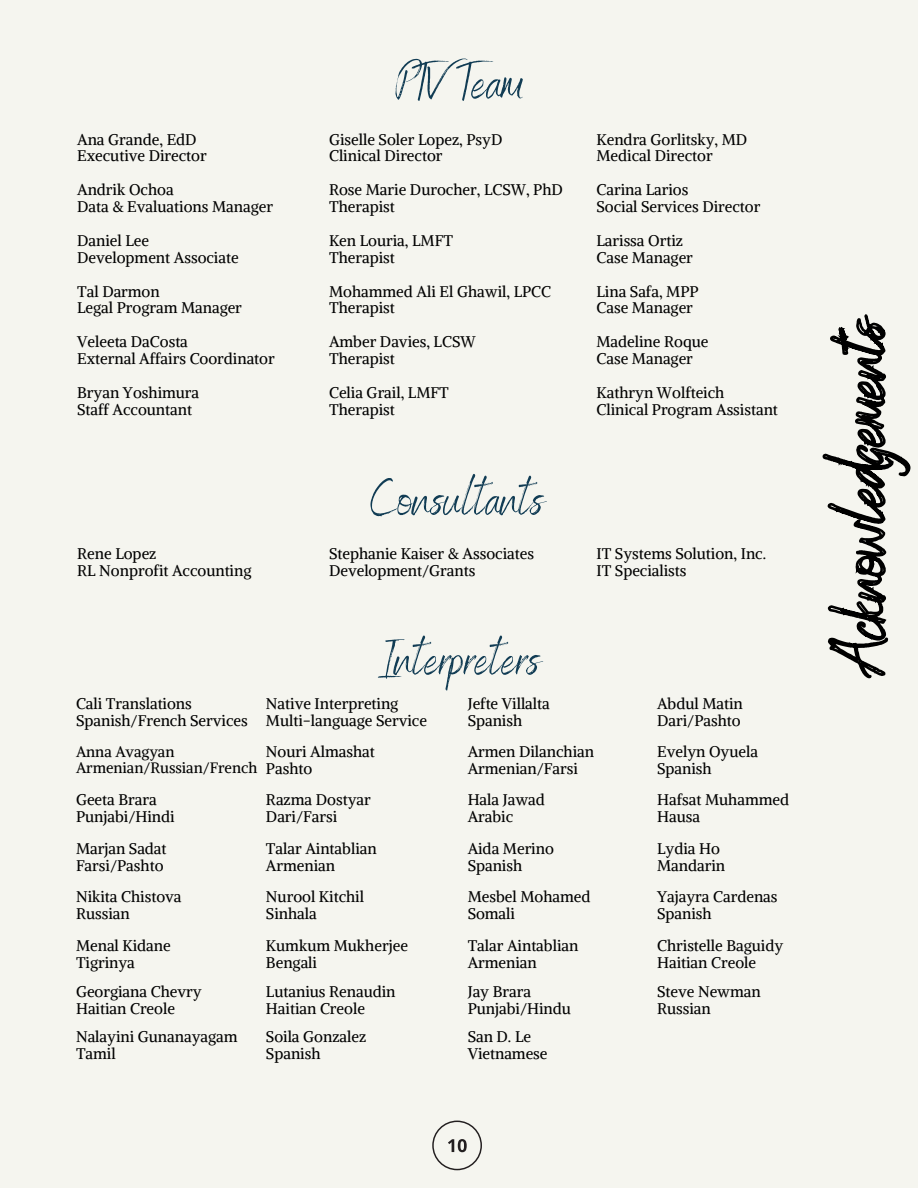
<style>
.page{position:relative;width:918px;height:1188px;background:#f5f5ef}
.page>*{position:absolute;margin:0;border:0;box-sizing:border-box;transform-origin:0 0}
.t1{font:52.5px "Benedict";color:#113c54}
.t2{font:50.85px "Benedict";color:#113c54}
.t3{font:15.45px "Alike";color:#000}
.t4{font:15px "Alike";color:#000}
</style>
<div class="page">
<svg style="left:432px;top:1121px;width:50px;height:49px"></svg>
<svg style="left:822px;top:314px;width:89px;height:365px"></svg>
<h1 class="t1" style="left:395px;top:48px;width:129px">PTVTeam</h1>
<p class="t3" style="left:77px;top:129px;width:121px">Ana Grande, EdD</p>
<p class="t3" style="left:77px;top:146px;width:131px">Executive Director</p>
<p class="t3" style="left:329px;top:129px;width:175px">Giselle Soler Lopez, PsyD</p>
<p class="t3" style="left:329px;top:146px;width:115px">Clinical Director</p>
<p class="t3" style="left:597px;top:129px;width:152px">Kendra Gorlitsky, MD</p>
<p class="t3" style="left:597px;top:146px;width:118px">Medical Director</p>
<p class="t3" style="left:77px;top:180px;width:98px">Andrik Ochoa</p>
<p class="t3" style="left:77px;top:197px;width:197px">Data &amp; Evaluations Manager</p>
<p class="t3" style="left:329px;top:180px;width:235px">Rose Marie Durocher, LCSW, PhD</p>
<p class="t3" style="left:329px;top:197px;width:67px">Therapist</p>
<p class="t3" style="left:597px;top:180px;width:93px">Carina Larios</p>
<p class="t3" style="left:597px;top:197px;width:165px">Social Services Director</p>
<p class="t3" style="left:77px;top:231px;width:73px">Daniel Lee</p>
<p class="t3" style="left:77px;top:248px;width:163px">Development Associate</p>
<p class="t3" style="left:329px;top:231px;width:125px">Ken Louria, LMFT</p>
<p class="t3" style="left:329px;top:248px;width:67px">Therapist</p>
<p class="t3" style="left:597px;top:231px;width:88px">Larissa Ortiz</p>
<p class="t3" style="left:597px;top:248px;width:98px">Case Manager</p>
<p class="t3" style="left:77px;top:281px;width:84px">Tal Darmon</p>
<p class="t3" style="left:77px;top:298px;width:166px">Legal Program Manager</p>
<p class="t3" style="left:329px;top:281px;width:223px">Mohammed Ali El Ghawil, LPCC</p>
<p class="t3" style="left:329px;top:298px;width:67px">Therapist</p>
<p class="t3" style="left:597px;top:281px;width:104px">Lina Safa, MPP</p>
<p class="t3" style="left:597px;top:298px;width:98px">Case Manager</p>
<p class="t3" style="left:77px;top:332px;width:112px">Veleeta DaCosta</p>
<p class="t3" style="left:77px;top:349px;width:199px">External Affairs Coordinator</p>
<p class="t3" style="left:329px;top:332px;width:148px">Amber Davies, LCSW</p>
<p class="t3" style="left:329px;top:349px;width:67px">Therapist</p>
<p class="t3" style="left:597px;top:332px;width:113px">Madeline Roque</p>
<p class="t3" style="left:597px;top:349px;width:98px">Case Manager</p>
<p class="t3" style="left:77px;top:383px;width:124px">Bryan Yoshimura</p>
<p class="t3" style="left:77px;top:400px;width:116px">Staff Accountant</p>
<p class="t3" style="left:329px;top:383px;width:121px">Celia Grail, LMFT</p>
<p class="t3" style="left:329px;top:400px;width:67px">Therapist</p>
<p class="t3" style="left:597px;top:383px;width:129px">Kathryn Wolfteich</p>
<p class="t3" style="left:597px;top:400px;width:183px">Clinical Program Assistant</p>
<p class="t2" style="left:370px;top:466px;width:175px">Consultants</p>
<p class="t3" style="left:77px;top:544px;width:81px">Rene Lopez</p>
<p class="t3" style="left:77px;top:561px;width:176px">RL Nonprofit Accounting</p>
<p class="t3" style="left:329px;top:544px;width:207px">Stephanie Kaiser &amp; Associates</p>
<p class="t3" style="left:329px;top:561px;width:148px">Development/Grants</p>
<p class="t3" style="left:597px;top:544px;width:171px">IT Systems Solution, Inc.</p>
<p class="t3" style="left:597px;top:561px;width:92px">IT Specialists</p>
<p class="t2" style="left:379px;top:626px;width:163px">Interpreters</p>
<p class="t3" style="left:76px;top:694px;width:117px">Cali Translations</p>
<p class="t3" style="left:76px;top:710px;width:173px">Spanish/French Services</p>
<p class="t3" style="left:266px;top:694px;width:134px">Native Interpreting</p>
<p class="t3" style="left:266px;top:710px;width:163px">Multi-language Service</p>
<p class="t3" style="left:468px;top:694px;width:84px">Jefte Villalta</p>
<p class="t3" style="left:468px;top:710px;width:56px">Spanish</p>
<p class="t3" style="left:657px;top:694px;width:87px">Abdul Matin</p>
<p class="t3" style="left:657px;top:710px;width:85px">Dari/Pashto</p>
<p class="t4" style="left:76px;top:742px;width:100px">Anna Avagyan</p>
<p class="t4" style="left:76px;top:758px;width:183px">Armenian/Russian/French</p>
<p class="t3" style="left:266px;top:742px;width:110px">Nouri Almashat</p>
<p class="t3" style="left:266px;top:759px;width:48px">Pashto</p>
<p class="t3" style="left:468px;top:742px;width:128px">Armen Dilanchian</p>
<p class="t3" style="left:468px;top:759px;width:112px">Armenian/Farsi</p>
<p class="t3" style="left:657px;top:742px;width:102px">Evelyn Oyuela</p>
<p class="t3" style="left:657px;top:759px;width:56px">Spanish</p>
<p class="t3" style="left:76px;top:790px;width:82px">Geeta Brara</p>
<p class="t3" style="left:76px;top:807px;width:100px">Punjabi/Hindi</p>
<p class="t3" style="left:266px;top:790px;width:106px">Razma Dostyar</p>
<p class="t3" style="left:266px;top:807px;width:73px">Dari/Farsi</p>
<p class="t3" style="left:468px;top:790px;width:79px">Hala Jawad</p>
<p class="t3" style="left:468px;top:807px;width:47px">Arabic</p>
<p class="t3" style="left:657px;top:790px;width:133px">Hafsat Muhammed</p>
<p class="t3" style="left:657px;top:807px;width:44px">Hausa</p>
<p class="t3" style="left:76px;top:839px;width:92px">Marjan Sadat</p>
<p class="t3" style="left:76px;top:856px;width:89px">Farsi/Pashto</p>
<p class="t3" style="left:266px;top:839px;width:112px">Talar Aintablian</p>
<p class="t3" style="left:266px;top:856px;width:71px">Armenian</p>
<p class="t3" style="left:468px;top:839px;width:88px">Aida Merino</p>
<p class="t3" style="left:468px;top:856px;width:56px">Spanish</p>
<p class="t3" style="left:657px;top:839px;width:64px">Lydia Ho</p>
<p class="t3" style="left:657px;top:856px;width:70px">Mandarin</p>
<p class="t3" style="left:76px;top:887px;width:107px">Nikita Chistova</p>
<p class="t3" style="left:76px;top:904px;width:55px">Russian</p>
<p class="t3" style="left:266px;top:887px;width:100px">Nurool Kitchil</p>
<p class="t3" style="left:266px;top:904px;width:52px">Sinhala</p>
<p class="t3" style="left:468px;top:887px;width:124px">Mesbel Mohamed</p>
<p class="t3" style="left:468px;top:904px;width:49px">Somali</p>
<p class="t3" style="left:657px;top:887px;width:122px">Yajayra Cardenas</p>
<p class="t3" style="left:657px;top:904px;width:56px">Spanish</p>
<p class="t3" style="left:76px;top:936px;width:96px">Menal Kidane</p>
<p class="t3" style="left:76px;top:953px;width:60px">Tigrinya</p>
<p class="t3" style="left:266px;top:936px;width:144px">Kumkum Mukherjee</p>
<p class="t3" style="left:266px;top:953px;width:53px">Bengali</p>
<p class="t3" style="left:468px;top:936px;width:112px">Talar Aintablian</p>
<p class="t3" style="left:468px;top:953px;width:71px">Armenian</p>
<p class="t3" style="left:657px;top:936px;width:128px">Christelle Baguidy</p>
<p class="t3" style="left:657px;top:953px;width:100px">Haitian Creole</p>
<p class="t3" style="left:76px;top:982px;width:127px">Georgiana Chevry</p>
<p class="t3" style="left:76px;top:999px;width:100px">Haitian Creole</p>
<p class="t3" style="left:266px;top:982px;width:131px">Lutanius Renaudin</p>
<p class="t3" style="left:266px;top:999px;width:100px">Haitian Creole</p>
<p class="t3" style="left:468px;top:982px;width:65px">Jay Brara</p>
<p class="t3" style="left:468px;top:999px;width:105px">Punjabi/Hindu</p>
<p class="t3" style="left:657px;top:982px;width:105px">Steve Newman</p>
<p class="t3" style="left:657px;top:999px;width:55px">Russian</p>
<p class="t3" style="left:76px;top:1027px;width:163px">Nalayini Gunanayagam</p>
<p class="t3" style="left:76px;top:1044px;width:41px">Tamil</p>
<p class="t3" style="left:266px;top:1027px;width:102px">Soila Gonzalez</p>
<p class="t3" style="left:266px;top:1044px;width:56px">Spanish</p>
<p class="t3" style="left:468px;top:1027px;width:65px">San D. Le</p>
<p class="t3" style="left:468px;top:1044px;width:81px">Vietnamese</p>
</div>
